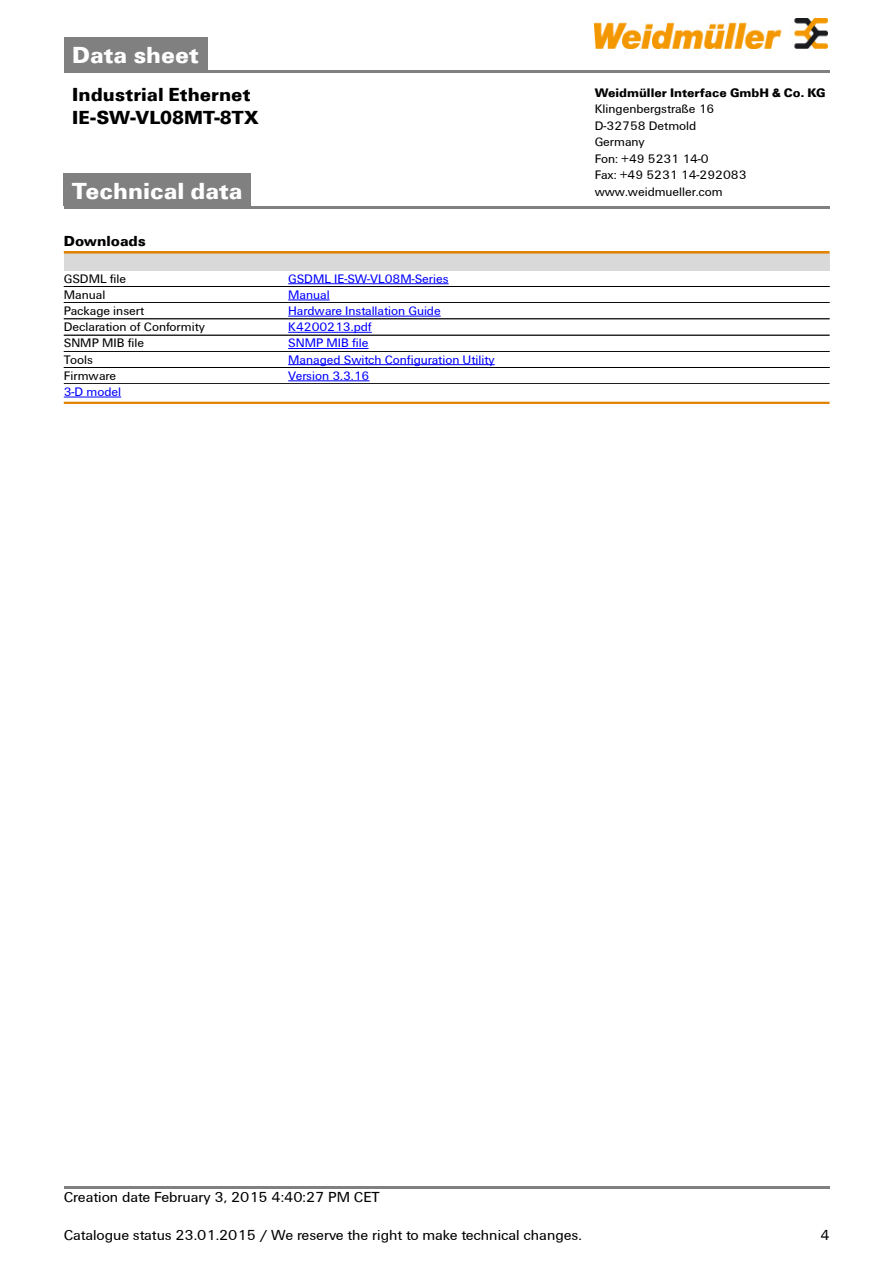
<style>
.page{position:relative;width:893px;height:1263px;background:#fff}
.page>*{position:absolute;margin:0;border:0;box-sizing:border-box;transform-origin:0 0}
.t1{font:700 24px "Weidmueller";color:#fff}
.t2{font:700 19.5px/22.5px "Weidmueller";color:#000}
.t3{font:15px "Weidmueller";color:#000}
.t4{font:700 15px "Weidmueller";color:#000}
.t5{font:12.75px/16.5px "Weidmueller";color:#000}
.t6{font:12.75px "Weidmueller";color:#00f}
.t7{font:700 12.75px "Weidmueller";color:#000}
</style>
<div class="page">
<div style="left:64px;top:38px;width:143px;height:32px;background:#808080"></div>
<hr style="left:64px;top:70px;width:765px;height:2px;background:#808080">
<img style="left:594px;top:18px;width:233px;height:30px">
<div style="left:64px;top:174px;width:187px;height:32px;background:#808080"></div>
<hr style="left:64px;top:206px;width:765px;height:3px;background:#808080">
<hr style="left:64px;top:1186px;width:765px;height:3px;background:#808080">
<div style="left:64px;top:254px;width:765px;height:17px;background:#d9d9d9"></div>
<hr style="left:64px;top:251px;width:765px;height:3px;background:#e18200">
<hr style="left:64px;top:286px;width:224px;height:1px;background:#000">
<hr style="left:288px;top:286px;width:541px;height:1px;background:#000">
<hr style="left:288px;top:284px;width:160px;height:1px;background:#00f">
<hr style="left:64px;top:287px;width:224px;height:1px;background:#000">
<hr style="left:64px;top:302px;width:224px;height:1px;background:#000">
<hr style="left:288px;top:287px;width:541px;height:1px;background:#000">
<hr style="left:288px;top:302px;width:541px;height:1px;background:#000">
<hr style="left:288px;top:300px;width:42px;height:1px;background:#00f">
<hr style="left:64px;top:303px;width:224px;height:1px;background:#000">
<hr style="left:288px;top:303px;width:541px;height:1px;background:#000">
<hr style="left:288px;top:316px;width:152px;height:1px;background:#00f">
<hr style="left:64px;top:319px;width:224px;height:1px;background:#000">
<hr style="left:288px;top:319px;width:541px;height:1px;background:#000">
<hr style="left:288px;top:332px;width:84px;height:1px;background:#00f">
<hr style="left:64px;top:335px;width:224px;height:1px;background:#000">
<hr style="left:288px;top:335px;width:541px;height:1px;background:#000">
<hr style="left:288px;top:348px;width:80px;height:1px;background:#00f">
<hr style="left:64px;top:351px;width:224px;height:1px;background:#000">
<hr style="left:288px;top:351px;width:541px;height:1px;background:#000">
<hr style="left:288px;top:364px;width:206px;height:1px;background:#00f">
<hr style="left:64px;top:367px;width:224px;height:1px;background:#000">
<hr style="left:288px;top:367px;width:541px;height:1px;background:#000">
<hr style="left:288px;top:381px;width:81px;height:1px;background:#00f">
<hr style="left:64px;top:383px;width:765px;height:1px;background:#000">
<hr style="left:64px;top:397px;width:57px;height:1px;background:#00f">
<hr style="left:64px;top:402px;width:765px;height:2px;background:#e18200">
<h1 class="t1" style="left:72px;top:40px;width:128px">Data sheet</h1>
<h2 class="t2" style="left:72px;top:83px;width:188px">Industrial Ethernet<br>IE-SW-VL08MT-8TX</h2>
<p class="t7" style="left:594px;top:85px;width:232px">Weidmüller Interface GmbH &amp; Co. KG</p>
<p class="t5" style="left:594px;top:101px;width:153px">Klingenbergstraße 16<br>D-32758 Detmold<br>Germany<br>Fon: +49 5231 14-0<br>Fax: +49 5231 14-292083</p>
<h1 class="t1" style="left:72px;top:176px;width:172px">Technical data</h1>
<p class="t5" style="left:594px;top:183px;width:129px">www.weidmueller.com</p>
<p class="t4" style="left:64px;top:232px;width:84px">Downloads</p>
<p class="t5" style="left:64px;top:270px;width:64px">GSDML file</p>
<p class="t6" style="left:288px;top:271px;width:162px">GSDML IE-SW-VL08M-Series</p>
<p class="t5" style="left:64px;top:286px;width:43px">Manual</p>
<p class="t6" style="left:288px;top:287px;width:43px">Manual</p>
<p class="t5" style="left:64px;top:302px;width:82px">Package insert</p>
<p class="t6" style="left:288px;top:303px;width:154px">Hardware Installation Guide</p>
<p class="t5" style="left:64px;top:319px;width:143px">Declaration of Conformity</p>
<p class="t6" style="left:288px;top:319px;width:85px">K4200213.pdf</p>
<p class="t5" style="left:64px;top:335px;width:82px">SNMP MIB file</p>
<p class="t6" style="left:288px;top:336px;width:82px">SNMP MIB file</p>
<p class="t5" style="left:64px;top:351px;width:31px">Tools</p>
<p class="t6" style="left:288px;top:352px;width:208px">Managed Switch Configuration Utility</p>
<p class="t5" style="left:64px;top:367px;width:54px">Firmware</p>
<p class="t6" style="left:288px;top:368px;width:83px">Version 3.3.16</p>
<p class="t6" style="left:64px;top:384px;width:59px">3-D model</p>
<p class="t3" style="left:64px;top:1188px;width:317px">Creation date February 3, 2015 4:40:27 PM CET</p>
<p class="t3" style="left:64px;top:1227px;width:519px">Catalogue status 23.01.2015 / We reserve the right to make technical changes.</p>
<p class="t3" style="left:820px;top:1227px;width:11px">4</p>
</div>
